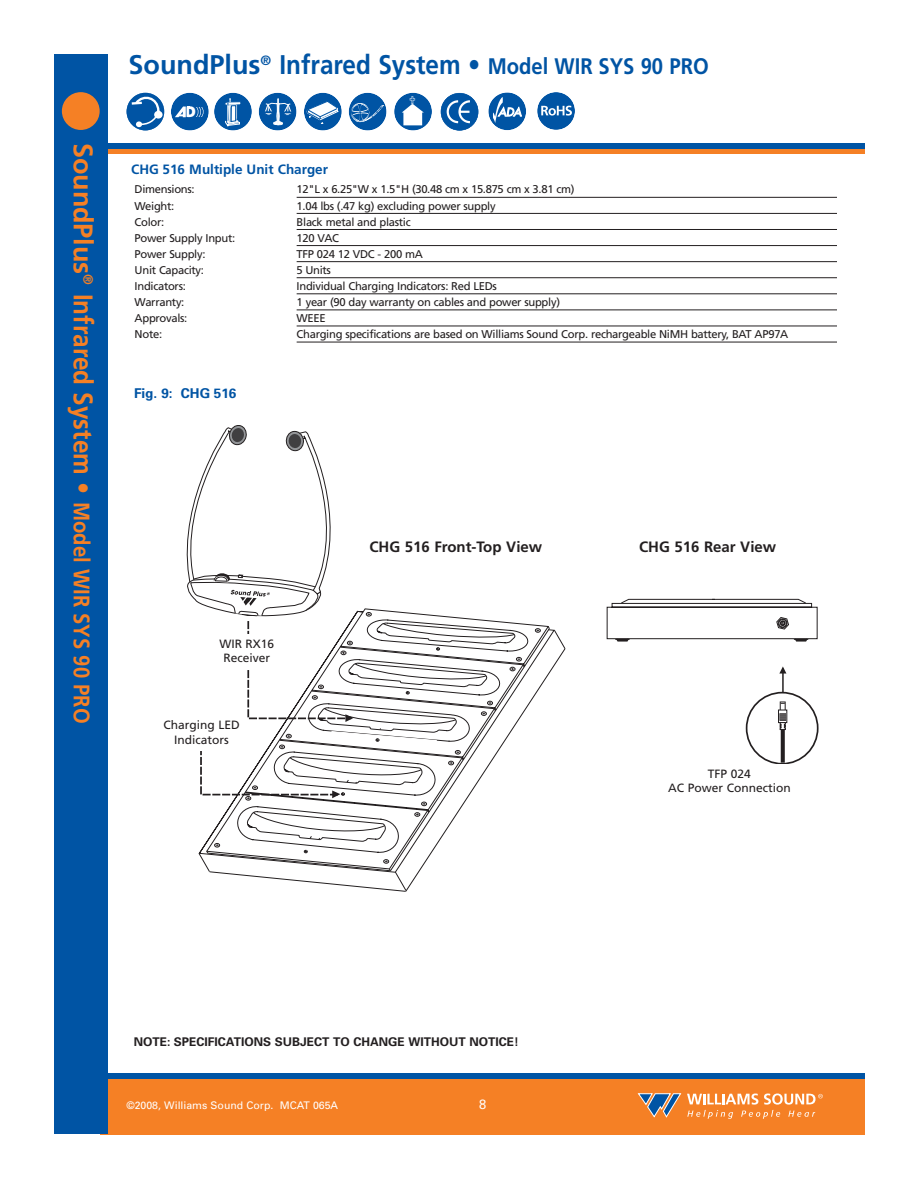
<style>
.page{position:relative;width:918px;height:1188px;background:#fff}
.page>*{position:absolute;margin:0;border:0;box-sizing:border-box;transform-origin:0 0}
.t1{font:700 27px "Frutiger";color:#f58025}
.t2{font:700 27px "Frutiger";color:#0054a4}
.t3{font:700 15.75px "Myriad";color:#fff;scale:.92 1}
.t4{font:700 15px "Frutiger";color:#231f20}
.t5{font:700 13.5px "Frutiger";color:#0054a4}
.t6{font:700 13.5px "Univers";color:#0054a4}
.t7{font:13.5px "Univers";color:#fff;scale:.95 1}
.t8{font:12px/14.4px "Frutiger";color:#231f20;text-align:center}
.t9{font:700 12px "Univers";color:#231f20}
.t10{font:11.25px "Frutiger";letter-spacing:-.03em;color:#231f20}
.t11{font:10.5px "Univers";color:#fff}
.s1{font-size:22.5px}
.s2{font-size:12.6px}
</style>
<div class="page">
<div style="left:100px;top:1075px;width:764px;height:59px;background:#f58025"></div>
<div style="left:107px;top:149px;width:757px;height:5px;background:#f58025"></div>
<div style="left:107px;top:143px;width:757px;height:5px;background:#0054a4"></div>
<div style="left:107px;top:1073px;width:757px;height:5px;background:#0054a4"></div>
<div style="left:54px;top:54px;width:54px;height:1080px;background:#0054a4"></div>
<svg style="left:126px;top:93px;width:38px;height:37px"></svg>
<div style="left:126px;top:93px;width:38px;height:37px;border:1px solid #0054a4;border-radius:50%"></div>
<svg style="left:129px;top:94px;width:32px;height:33px"></svg>
<div style="left:62px;top:92px;width:38px;height:38px;background:#f58025;border-radius:50%"></div>
<div style="left:171px;top:93px;width:38px;height:37px;background:#0054a4;border-radius:50%"></div>
<svg style="left:175px;top:106px;width:28px;height:12px"></svg>
<div style="left:214px;top:93px;width:38px;height:37px;background:#0054a4;border-radius:50%"></div>
<svg style="left:225px;top:98px;width:16px;height:29px"></svg>
<div style="left:259px;top:93px;width:38px;height:37px;background:#0054a4;border-radius:50%"></div>
<svg style="left:264px;top:98px;width:28px;height:28px"></svg>
<div style="left:304px;top:93px;width:38px;height:37px;background:#0054a4;border-radius:50%"></div>
<svg style="left:307px;top:101px;width:31px;height:23px"></svg>
<div style="left:349px;top:93px;width:38px;height:37px;background:#0054a4;border-radius:50%"></div>
<svg style="left:351px;top:102px;width:33px;height:23px"></svg>
<div style="left:394px;top:93px;width:38px;height:37px;background:#0054a4;border-radius:50%"></div>
<svg style="left:441px;top:93px;width:37px;height:38px"></svg>
<div style="left:441px;top:93px;width:37px;height:37px;background:#0054a4;border-radius:50%"></div>
<div style="left:441px;top:93px;width:37px;height:37px;border:1px solid #0054a4;border-radius:50%"></div>
<svg style="left:446px;top:99px;width:24px;height:25px"></svg>
<div style="left:488px;top:92px;width:38px;height:38px;background:#0054a4;border-radius:50%"></div>
<svg style="left:493px;top:97px;width:29px;height:26px"></svg>
<svg style="left:638px;top:1094px;width:43px;height:23px"></svg>
<svg style="left:687px;top:1094px;width:136px;height:25px"></svg>
<div style="left:537px;top:92px;width:38px;height:38px;background:#0054a4;border-radius:50%"></div>
<svg style="left:541px;top:106px;width:31px;height:10px"></svg>
<hr style="left:297px;top:197px;width:540px;height:1px;background:#231f20">
<hr style="left:297px;top:213px;width:540px;height:1px;background:#231f20">
<hr style="left:297px;top:229px;width:540px;height:1px;background:#231f20">
<hr style="left:297px;top:245px;width:540px;height:1px;background:#231f20">
<hr style="left:297px;top:261px;width:540px;height:1px;background:#231f20">
<hr style="left:297px;top:277px;width:540px;height:1px;background:#231f20">
<hr style="left:297px;top:293px;width:540px;height:1px;background:#231f20">
<hr style="left:297px;top:310px;width:540px;height:1px;background:#231f20">
<hr style="left:297px;top:326px;width:540px;height:1px;background:#231f20">
<hr style="left:297px;top:342px;width:540px;height:1px;background:#231f20">
<svg style="left:535px;top:628px;width:6px;height:4px"></svg>
<svg style="left:547px;top:626px;width:19px;height:24px"></svg>
<svg style="left:187px;top:425px;width:342px;height:466px"></svg>
<svg style="left:607px;top:599px;width:211px;height:43px"></svg>
<svg style="left:781px;top:730px;width:4px;height:32px"></svg>
<div style="left:780px;top:702px;width:6px;height:20px;border:1px solid #231f20"></div>
<div style="left:778px;top:710px;width:9px;height:13px;border:1px solid #231f20"></div>
<svg style="left:779px;top:714px;width:7px;height:16px"></svg>
<div style="left:746px;top:692px;width:73px;height:73px;border:2px solid #231f20;border-radius:50%"></div>
<hr style="left:782px;top:669px;width:2px;height:23px;background:#231f20">
<svg style="left:779px;top:666px;width:7px;height:8px"></svg>
<div style="left:202px;top:635px;width:89px;height:34px;background:#fff"></div>
<div style="left:157px;top:716px;width:89px;height:35px;background:#fff"></div>
<div style="left:351px;top:539px;width:210px;height:22px;background:#fff"></div>
<svg style="left:402px;top:104px;width:22px;height:21px"></svg>
<h1 class="t1" style="left:94px;top:143px;width:582px;rotate:90deg">SoundPlus<sup>®</sup> Infrared System • <span class="s1">Model WIR SYS 90 PRO</span></h1>
<h1 class="t2" style="left:129px;top:54px;width:582px">SoundPlus<sup>®</sup> Infrared System • <span class="s1">Model WIR SYS 90 PRO</span></h1>
<h2 class="t3" style="left:186px;top:106px;width:12px">D<span class="s2">D</span></h2>
<p class="t5" style="left:131px;top:164px;width:198px">CHG 516 Multiple Unit Charger</p>
<p class="t10" style="left:135px;top:185px;width:61px">Dimensions:</p>
<p class="t10" style="left:297px;top:185px;width:279px">12"L x 6.25"W x 1.5"H (30.48 cm x 15.875 cm x 3.81 cm)</p>
<p class="t10" style="left:135px;top:201px;width:41px">Weight:</p>
<p class="t10" style="left:297px;top:201px;width:201px">1.04 lbs (.47 kg) excluding power supply</p>
<p class="t10" style="left:135px;top:217px;width:31px">Color:</p>
<p class="t10" style="left:297px;top:217px;width:116px">Black metal and plastic</p>
<p class="t10" style="left:135px;top:233px;width:102px">Power Supply Input:</p>
<p class="t10" style="left:297px;top:233px;width:44px">120 VAC</p>
<p class="t10" style="left:135px;top:249px;width:72px">Power Supply:</p>
<p class="t10" style="left:297px;top:249px;width:128px">TFP 024 12 VDC - 200 mA</p>
<p class="t10" style="left:135px;top:265px;width:71px">Unit Capacity:</p>
<p class="t10" style="left:297px;top:265px;width:36px">5 Units</p>
<p class="t10" style="left:135px;top:282px;width:53px">Indicators:</p>
<p class="t10" style="left:297px;top:282px;width:202px">Individual Charging Indicators: Red LEDs</p>
<p class="t10" style="left:135px;top:298px;width:51px">Warranty:</p>
<p class="t10" style="left:297px;top:298px;width:265px">1 year (90 day warranty on cables and power supply)</p>
<p class="t10" style="left:135px;top:314px;width:54px">Approvals:</p>
<p class="t10" style="left:297px;top:314px;width:31px">WEEE</p>
<p class="t10" style="left:135px;top:330px;width:29px">Note:</p>
<p class="t10" style="left:297px;top:330px;width:493px">Charging specifications are based on Williams Sound Corp. rechargeable NiMH battery, BAT AP97A</p>
<p class="t6" style="left:134px;top:388px;width:104px">Fig. 9: CHG 516</p>
<p class="t8" style="left:220px;top:637px;width:56px">WIR RX16<br>Receiver</p>
<p class="t8" style="left:163px;top:719px;width:78px">Charging LED<br>Indicators</p>
<h3 class="t4" style="left:369px;top:541px;width:174px">CHG 516 Front-Top View</h3>
<h3 class="t4" style="left:639px;top:541px;width:139px">CHG 516 Rear View</h3>
<p class="t8" style="left:668px;top:768px;width:124px">TFP 024<br>AC Power Connection</p>
<p class="t9" style="left:134px;top:1037px;width:386px">NOTE: SPECIFICATIONS SUBJECT TO CHANGE WITHOUT NOTICE!</p>
<p class="t11" style="left:126px;top:1102px;width:213px">©2008, Williams Sound Corp. MCAT 065A</p>
<p class="t7" style="left:479px;top:1099px;width:9px">8</p>
</div>
